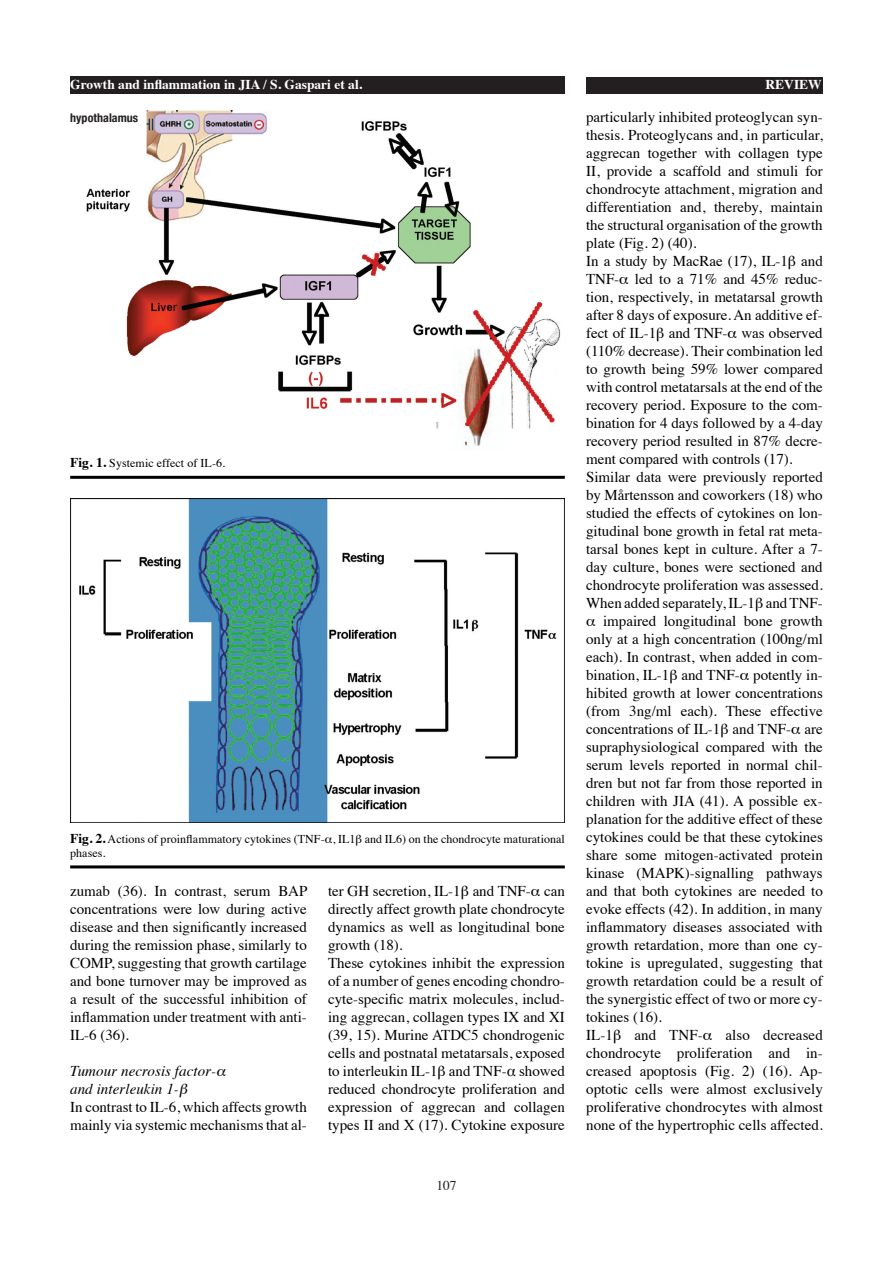
<style>
.page{position:relative;width:893px;height:1263px;background:#fff}
.page>*{position:absolute;margin:0;border:0;box-sizing:border-box;transform-origin:0 0}
.t1{font:15px/18px "Times";color:#000;text-align:justify}
.t2{font:italic 15px/18px "Times";letter-spacing:.005em;color:#000}
.t3{font:700 13.5px "Times";color:#fff}
.t4{font:13.5px "Times";color:#231f20}
.t5{font:12px/14.2px "Times";letter-spacing:.005em;color:#000}
.t6{font:700 condensed 12px "Helvetica Neue";letter-spacing:.005em;color:#231f20}
.t7{font:500 12px "Helvetica Neue";color:#231f20}
.s1{font-weight:700;font-size:13.5px}
</style>
<div class="page">
<div style="left:586px;top:77px;width:237px;height:16px;background:#231f20"></div>
<div style="left:70px;top:77px;width:495px;height:17px;background:#231f20"></div>
<hr style="left:70px;top:476px;width:495px;height:3px;background:#000">
<img style="left:70px;top:498px;width:495px;height:325px">
<hr style="left:70px;top:865px;width:495px;height:3px;background:#000">
<img style="left:86px;top:111px;width:475px;height:335px">
<p class="t3" style="left:70px;top:71px;width:293px">Growth and inflammation in JIA / S. Gaspari et al.</p>
<p class="t3" style="left:765px;top:72px;width:58px">REVIEW</p>
<p class="t6" style="left:70px;top:111px;width:70px">hypothalamus</p>
<p class="t7" style="left:173px;top:300px;width:6px">r</p>
<p class="t5" style="left:70px;top:455px;width:156px"><span class="s1">Fig. 1.</span> Systemic effect of IL-6.</p>
<p class="t5" style="left:70px;top:830px;width:496px"><span class="s1">Fig. 2.</span> Actions of proinflammatory cytokines (TNF- , IL1 and IL6) on the chondrocyte maturational phases.</p>
<p class="t1" style="left:70px;top:881px;width:239px">zumab (36). In contrast, serum BAP concentrations were low during active disease and then significantly increased during the remission phase, similarly to COMP, suggesting that growth cartilage and bone turnover may be improved as a result of the successful inhibition of inflammation under treatment with anti-IL-6 (36).</p>
<p class="t2" style="left:70px;top:1061px;width:147px">Tumour necrosis factor&shy;and interleukin 1-</p>
<p class="t1" style="left:70px;top:1097px;width:238px">In contrast to IL-6, which affects growth mainly via systemic mechanisms that al-</p>
<p class="t1" style="left:328px;top:881px;width:238px;text-align:left">ter GH secretion, IL-1 and TNF- can directly affect growth plate chondrocyte dynamics as well as longitudinal bone growth (18).<br>These cytokines inhibit the expression of a number of genes encoding chondro&shy;cyte-specific matrix molecules, includ&shy;ing aggrecan, collagen types IX and XI (39, 15). Murine ATDC5 chondrogenic cells and postnatal metatarsals, exposed to interleukin IL-1 and TNF-α showed reduced chondrocyte proliferation and expression of aggrecan and collagen types II and X (17). Cytokine exposure</p>
<p class="t4" style="left:436px;top:1173px;width:22px">107</p>
<p class="t1" style="left:586px;top:106px;width:238px">particularly inhibited proteoglycan syn-</p>
<p class="t1" style="left:586px;top:124px;width:238px">thesis. Proteoglycans and, in particular,</p>
<p class="t1" style="left:586px;top:142px;width:238px">aggrecan together with collagen type</p>
<p class="t1" style="left:586px;top:160px;width:238px">II, provide a scaffold and stimuli for</p>
<p class="t1" style="left:586px;top:178px;width:238px">chondrocyte attachment, migration and</p>
<p class="t1" style="left:586px;top:196px;width:238px">differentiation and, thereby, maintain</p>
<p class="t1" style="left:586px;top:214px;width:238px">the structural organisation of the growth</p>
<p class="t1" style="left:586px;top:232px;width:112px">plate (Fig. 2) (40).</p>
<p class="t1" style="left:586px;top:250px;width:238px">In a study by MacRae (17), IL-1 and</p>
<p class="t1" style="left:586px;top:268px;width:238px">TNF- led to a 71% and 45% reduc-</p>
<p class="t1" style="left:586px;top:286px;width:238px">tion, respectively, in metatarsal growth</p>
<p class="t1" style="left:586px;top:304px;width:238px">after 8 days of exposure. An additive ef-</p>
<p class="t1" style="left:586px;top:322px;width:238px">fect of IL-1 and TNF- was observed</p>
<p class="t1" style="left:586px;top:340px;width:238px">(110% decrease). Their combination led</p>
<p class="t1" style="left:586px;top:358px;width:238px">to growth being 59% lower compared</p>
<p class="t1" style="left:586px;top:376px;width:238px">with control metatarsals at the end of the</p>
<p class="t1" style="left:586px;top:394px;width:238px">recovery period. Exposure to the com-</p>
<p class="t1" style="left:586px;top:412px;width:238px">bination for 4 days followed by a 4-day</p>
<p class="t1" style="left:586px;top:430px;width:238px">recovery period resulted in 87% decre-</p>
<p class="t1" style="left:586px;top:448px;width:208px">ment compared with controls (17).</p>
<p class="t1" style="left:586px;top:466px;width:238px">Similar data were previously reported</p>
<p class="t1" style="left:586px;top:484px;width:238px">by Mårtensson and coworkers (18) who</p>
<p class="t1" style="left:586px;top:502px;width:238px">studied the effects of cytokines on lon-</p>
<p class="t1" style="left:586px;top:520px;width:238px">gitudinal bone growth in fetal rat meta-</p>
<p class="t1" style="left:586px;top:538px;width:238px">tarsal bones kept in culture. After a 7-</p>
<p class="t1" style="left:586px;top:556px;width:238px">day culture, bones were sectioned and</p>
<p class="t1" style="left:586px;top:574px;width:238px">chondrocyte proliferation was assessed.</p>
<p class="t1" style="left:586px;top:592px;width:238px">When added separately, IL-1 and TNF-</p>
<p class="t1" style="left:603px;top:610px;width:221px">impaired longitudinal bone growth</p>
<p class="t1" style="left:586px;top:628px;width:238px">only at a high concentration (100ng/ml</p>
<p class="t1" style="left:586px;top:646px;width:238px">each). In contrast, when added in com-</p>
<p class="t1" style="left:586px;top:664px;width:238px">bination, IL-1 and TNF- potently in-</p>
<p class="t1" style="left:586px;top:682px;width:238px">hibited growth at lower concentrations</p>
<p class="t1" style="left:586px;top:700px;width:238px">(from 3ng/ml each). These effective</p>
<p class="t1" style="left:586px;top:718px;width:238px">concentrations of IL-1 and TNF- are</p>
<p class="t1" style="left:586px;top:736px;width:238px">supraphysiological compared with the</p>
<p class="t1" style="left:586px;top:754px;width:238px">serum levels reported in normal chil-</p>
<p class="t1" style="left:586px;top:772px;width:238px">dren but not far from those reported in</p>
<p class="t1" style="left:586px;top:790px;width:238px">children with JIA (41). A possible ex-</p>
<p class="t1" style="left:586px;top:808px;width:238px">planation for the additive effect of these</p>
<p class="t1" style="left:586px;top:826px;width:238px">cytokines could be that these cytokines</p>
<p class="t1" style="left:586px;top:844px;width:238px">share some mitogen-activated protein</p>
<p class="t1" style="left:586px;top:862px;width:238px">kinase (MAPK)-signalling pathways</p>
<p class="t1" style="left:586px;top:880px;width:238px">and that both cytokines are needed to</p>
<p class="t1" style="left:586px;top:898px;width:238px">evoke effects (42). In addition, in many</p>
<p class="t1" style="left:586px;top:916px;width:238px">inflammatory diseases associated with</p>
<p class="t1" style="left:586px;top:934px;width:238px">growth retardation, more than one cy-</p>
<p class="t1" style="left:586px;top:952px;width:238px">tokine is upregulated, suggesting that</p>
<p class="t1" style="left:586px;top:970px;width:238px">growth retardation could be a result of</p>
<p class="t1" style="left:586px;top:988px;width:238px">the synergistic effect of two or more cy-</p>
<p class="t1" style="left:586px;top:1006px;width:77px">tokines (16).</p>
<p class="t1" style="left:586px;top:1024px;width:28px">IL-1</p>
<p class="t1" style="left:634px;top:1024px;width:70px">and TNF-</p>
<p class="t1" style="left:586px;top:1024px;width:238px;text-indent:139px">also decreased chondrocyte proliferation and in&shy;creased apoptosis (Fig. 2) (16). Ap&shy;optotic cells were almost exclusively proliferative chondrocytes with almost none of the hypertrophic cells affected.</p>
</div>
